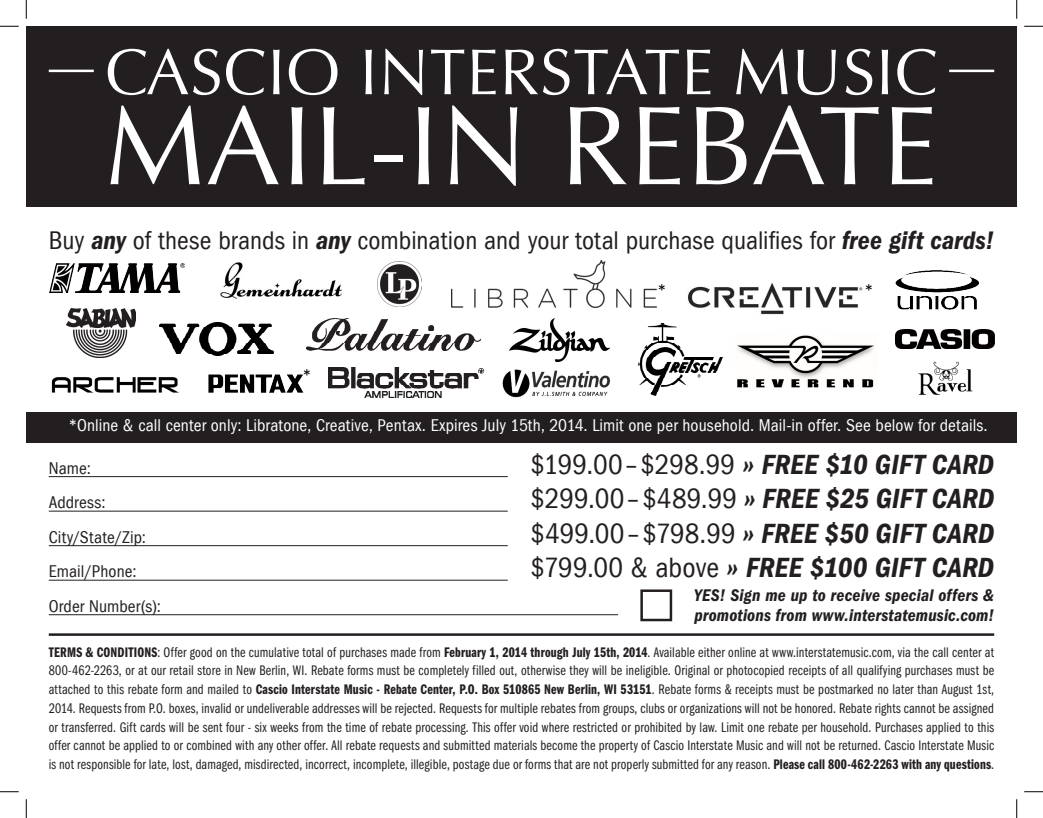
<style>
.page{position:relative;width:1043px;height:818px;background:#fff}
.page>*{position:absolute;margin:0;border:0;box-sizing:border-box;transform-origin:0 0}
.t1{font:112.5px "Optima";letter-spacing:.005em;color:#fff}
.t2{font:65px "Optima";letter-spacing:.01em;color:#fff}
.t3{font:italic 600 condensed 28.75px "Franklin Gothic";letter-spacing:.01em;color:#231f20}
.t4{font:condensed 26.25px "Franklin Gothic";color:#231f20}
.t5{font:condensed 17.5px "Franklin Gothic";letter-spacing:.005em;color:#fff}
.t6{font:italic 600 condensed 17.5px "Franklin Gothic";letter-spacing:.01em;color:#231f20}
.t7{font:condensed 17.5px "Franklin Gothic";letter-spacing:.005em;color:#231f20}
.t8{font:condensed 17.5px "Franklin Gothic";color:#000}
.t9{font:14.38px/18.8px "Franklin Gothic Book Cmpr";letter-spacing:.01em;color:#231f20;text-align:justify}
.s1{font-weight:600;font-style:italic}
.s2{font-weight:400;font-style:normal}
.s3{font-family:"Franklin Gothic Demi Cmpr"}
</style>
<div class="page">
<div style="left:26px;top:26px;width:990px;height:180px;background:#231f20"></div>
<hr style="left:49px;top:70px;width:45px;height:2px;background:#fff">
<hr style="left:949px;top:70px;width:45px;height:2px;background:#fff">
<hr style="left:49px;top:633px;width:945px;height:2px;background:#231f20">
<img style="left:896px;top:329px;width:98px;height:19px">
<img style="left:221px;top:262px;width:120px;height:36px">
<img style="left:377px;top:261px;width:44px;height:45px">
<img style="left:67px;top:309px;width:69px;height:49px">
<div style="left:26px;top:412px;width:990px;height:30px;background:#231f20"></div>
<hr style="left:49px;top:476px;width:459px;height:1px;background:#231f20">
<hr style="left:49px;top:511px;width:459px;height:1px;background:#231f20">
<hr style="left:49px;top:545px;width:459px;height:1px;background:#231f20">
<hr style="left:49px;top:580px;width:459px;height:1px;background:#231f20">
<hr style="left:49px;top:614px;width:569px;height:1px;background:#231f20">
<div style="left:640px;top:589px;width:32px;height:32px;border:2px solid #231f20"></div>
<img style="left:509px;top:318px;width:100px;height:43px">
<img style="left:49px;top:263px;width:135px;height:29px">
<img style="left:895px;top:270px;width:84px;height:40px">
<img style="left:307px;top:319px;width:174px;height:31px">
<img style="left:159px;top:322px;width:114px;height:33px">
<img style="left:452px;top:260px;width:204px;height:47px">
<img style="left:688px;top:283px;width:175px;height:32px">
<img style="left:329px;top:367px;width:154px;height:30px">
<img style="left:638px;top:323px;width:84px;height:73px">
<img style="left:737px;top:335px;width:137px;height:52px">
<img style="left:918px;top:361px;width:55px;height:34px">
<img style="left:208px;top:374px;width:96px;height:19px">
<img style="left:51px;top:377px;width:128px;height:16px">
<img style="left:502px;top:369px;width:108px;height:29px">
<svg style="left:0;top:25px;width:19px;height:2px"></svg>
<svg style="left:1024px;top:25px;width:18px;height:2px"></svg>
<svg style="left:0;top:791px;width:19px;height:1px"></svg>
<svg style="left:1024px;top:791px;width:18px;height:1px"></svg>
<svg style="left:25px;top:0;width:2px;height:19px"></svg>
<svg style="left:25px;top:799px;width:2px;height:19px"></svg>
<svg style="left:1016px;top:0;width:1px;height:19px"></svg>
<svg style="left:1016px;top:799px;width:1px;height:19px"></svg>
<p class="t2" style="left:105px;top:34px;width:834px">CASCIO INTERSTATE MUSIC</p>
<p class="t1" style="left:105px;top:81px;width:834px">MAIL-IN REBATE</p>
<p class="t4" style="left:49px;top:225px;width:947px">Buy <span class="s1">any</span> of these brands in <span class="s1">any</span> combination and your total purchase qualifies for <span class="s1">free gift cards!</span></p>
<p class="t8" style="left:302px;top:365px;width:10px">*</p>
<p class="t8" style="left:657px;top:280px;width:10px">*</p>
<p class="t8" style="left:864px;top:280px;width:10px">*</p>
<p class="t5" style="left:69px;top:415px;width:920px">*Online &amp; call center only: Libratone, Creative, Pentax. Expires July 15th, 2014. Limit one per household. Mail-in offer. See below for details.</p>
<p class="t7" style="left:49px;top:458px;width:44px">Name:</p>
<p class="t7" style="left:49px;top:492px;width:58px">Address:</p>
<p class="t7" style="left:49px;top:527px;width:99px">City/State/Zip:</p>
<p class="t7" style="left:49px;top:561px;width:89px">Email/Phone:</p>
<p class="t7" style="left:49px;top:596px;width:114px">Order Number(s):</p>
<p class="t3" style="left:530px;top:448px;width:465px"><span class="s2">$199.00–$298.99</span> » FREE $10 GIFT CARD</p>
<p class="t3" style="left:530px;top:482px;width:465px"><span class="s2">$299.00–$489.99</span> » FREE $25 GIFT CARD</p>
<p class="t3" style="left:530px;top:517px;width:465px"><span class="s2">$499.00–$798.99</span> » FREE $50 GIFT CARD</p>
<p class="t3" style="left:530px;top:551px;width:465px"><span class="s2">$799.00 &amp; above</span> » FREE $100 GIFT CARD</p>
<p class="t6" style="left:694px;top:584px;width:302px">YES! Sign me up to receive special offers &amp;</p>
<p class="t6" style="left:694px;top:604px;width:301px">promotions from www.interstatemusic.com!</p>
<p class="t9" style="left:49px;top:642px;width:947px"><span class="s3">TERMS &amp; CONDITIONS</span>: Offer good on the cumulative total of purchases made from <span class="s3">February 1, 2014 through July 15th, 2014</span>. Available either online at www.interstatemusic.com, via the call center at 800-462-2263, or at our retail store in New Berlin, WI. Rebate forms must be completely filled out, otherwise they will be ineligible. Original or photocopied receipts of all qualifying purchases must be attached to this rebate form and mailed to <span class="s3">Cascio Interstate Music - Rebate Center, P.O. Box 510865 New Berlin, WI 53151</span>. Rebate forms &amp; receipts must be postmarked no later than August 1st, 2014. Requests from P.O. boxes, invalid or undeliverable addresses will be rejected. Requests for multiple rebates from groups, clubs or organizations will not be honored. Rebate rights cannot be assigned or transferred. Gift cards will be sent four - six weeks from the time of rebate processing. This offer void where restricted or prohibited by law. Limit one rebate per household. Purchases applied to this offer cannot be applied to or combined with any other offer. All rebate requests and submitted materials become the property of Cascio Interstate Music and will not be returned. Cascio Interstate Music is not responsible for late, lost, damaged, misdirected, incorrect, incomplete, illegible, postage due or forms that are not properly submitted for any reason. <span class="s3">Please call 800-462-2263 with any questions</span>.</p>
</div>
